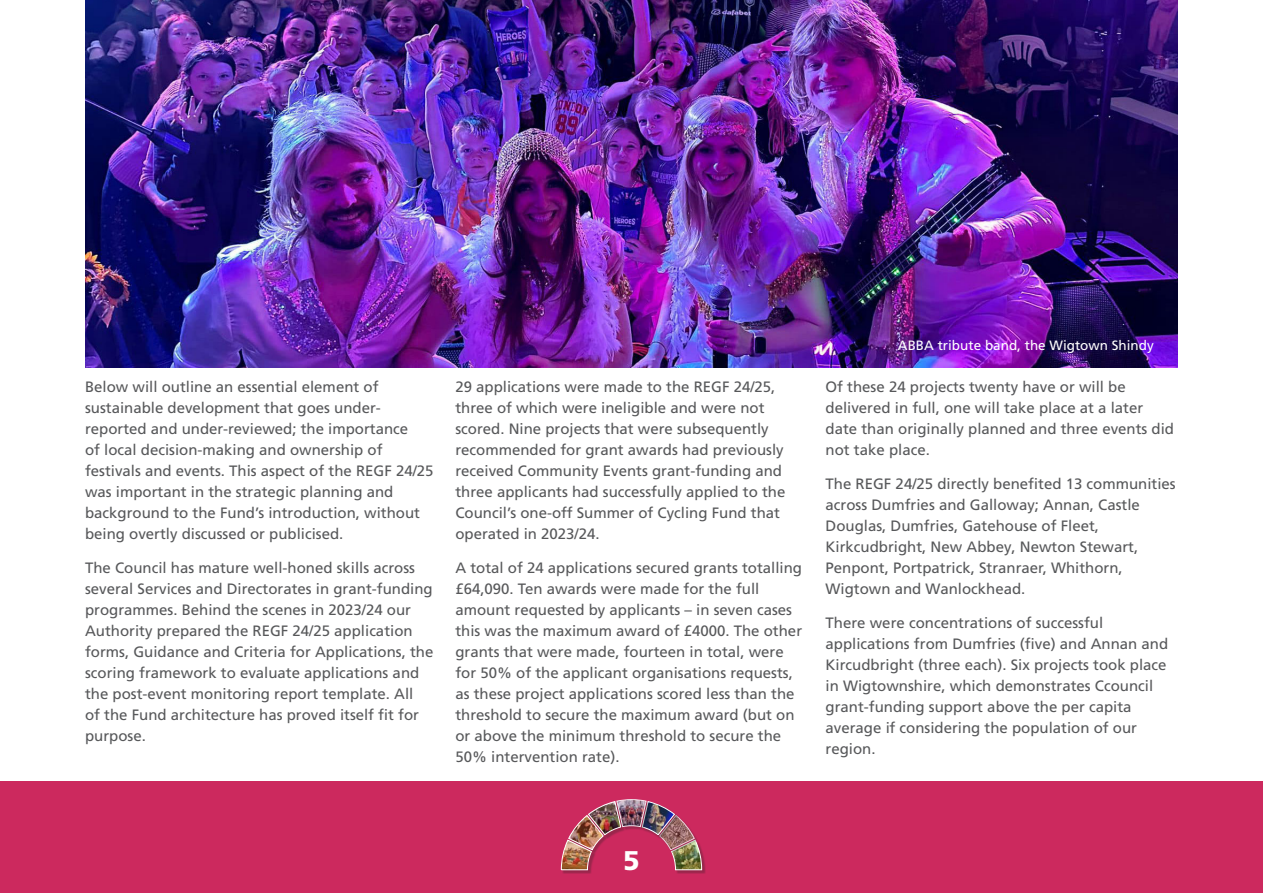
<style>
.page{position:relative;width:1263px;height:893px;background:#fff}
.page>*{position:absolute;margin:0;border:0;box-sizing:border-box;transform-origin:0 0}
.t1{font:900 27px "Frutiger LT Pro";color:#fff}
.body{font:15px/21px "Frutiger LT Pro";color:#57585a}
.body-2{font:13.5px "Frutiger LT Pro";color:#fff}
</style>
<div class="page">
<div style="left:0;top:781px;width:1263px;height:112px;background:#cc295e"></div>
<div style="left:672px;top:841px;width:34px;height:33px;background:#231f20;opacity:.3"></div>
<div style="left:562px;top:841px;width:34px;height:33px;background:#231f20;opacity:.3"></div>
<img style="left:561px;top:799px;width:141px;height:71px">
<img style="left:85px;top:0;width:1093px;height:367px">
<p class="body" style="left:85px;top:376px;width:350px">Below will outline an essential element of sustainable development that goes under&shy;reported and under-reviewed; the importance<br>of local decision-making and ownership of festivals and events. This aspect of the REGF 24/25 was important in the strategic planning and background to the Fund’s introduction, without being overtly discussed or publicised.</p>
<p class="body" style="left:85px;top:557px;width:350px">The Council has mature well-honed skills across several Services and Directorates in grant-funding programmes. Behind the scenes in 2023/24 our Authority prepared the REGF 24/25 application forms, Guidance and Criteria for Applications, the scoring framework to evaluate applications and the post-event monitoring report template. All<br>of the Fund architecture has proved itself fit for purpose.</p>
<p class="body" style="left:455px;top:376px;width:332px">29 applications were made to the REGF 24/25, three of which were ineligible and were not scored. Nine projects that were subsequently recommended for grant awards had previously received Community Events grant-funding and three applicants had successfully applied to the Council’s one-off Summer of Cycling Fund that operated in 2023/24.</p>
<p class="body" style="left:455px;top:557px;width:348px">A total of 24 applications secured grants totalling £64,090. Ten awards were made for the full amount requested by applicants – in seven cases this was the maximum award of £4000. The other grants that were made, fourteen in total, were for 50% of the applicant organisations requests, as these project applications scored less than the threshold to secure the maximum award (but on or above the minimum threshold to secure the 50% intervention rate).</p>
<p class="body-2" style="left:898px;top:337px;width:257px">ABBA tribute band, the Wigtown Shindy</p>
<p class="body" style="left:826px;top:376px;width:350px">Of these 24 projects twenty have or will be delivered in full, one will take place at a later date than originally planned and three events did not take place.</p>
<p class="body" style="left:826px;top:473px;width:352px">The REGF 24/25 directly benefited 13 communities across Dumfries and Galloway; Annan, Castle Douglas, Dumfries, Gatehouse of Fleet, Kirkcudbright, New Abbey, Newton Stewart, Penpont, Portpatrick, Stranraer, Whithorn, Wigtown and Wanlockhead.</p>
<p class="body" style="left:826px;top:612px;width:344px">There were concentrations of successful applications from Dumfries (five) and Annan and Kircudbright (three each). Six projects took place in Wigtownshire, which demonstrates Ccouncil grant-funding support above the per capita average if considering the population of our region.</p>
<h1 class="t1" style="left:623px;top:844px;width:18px">5</h1>
</div>
